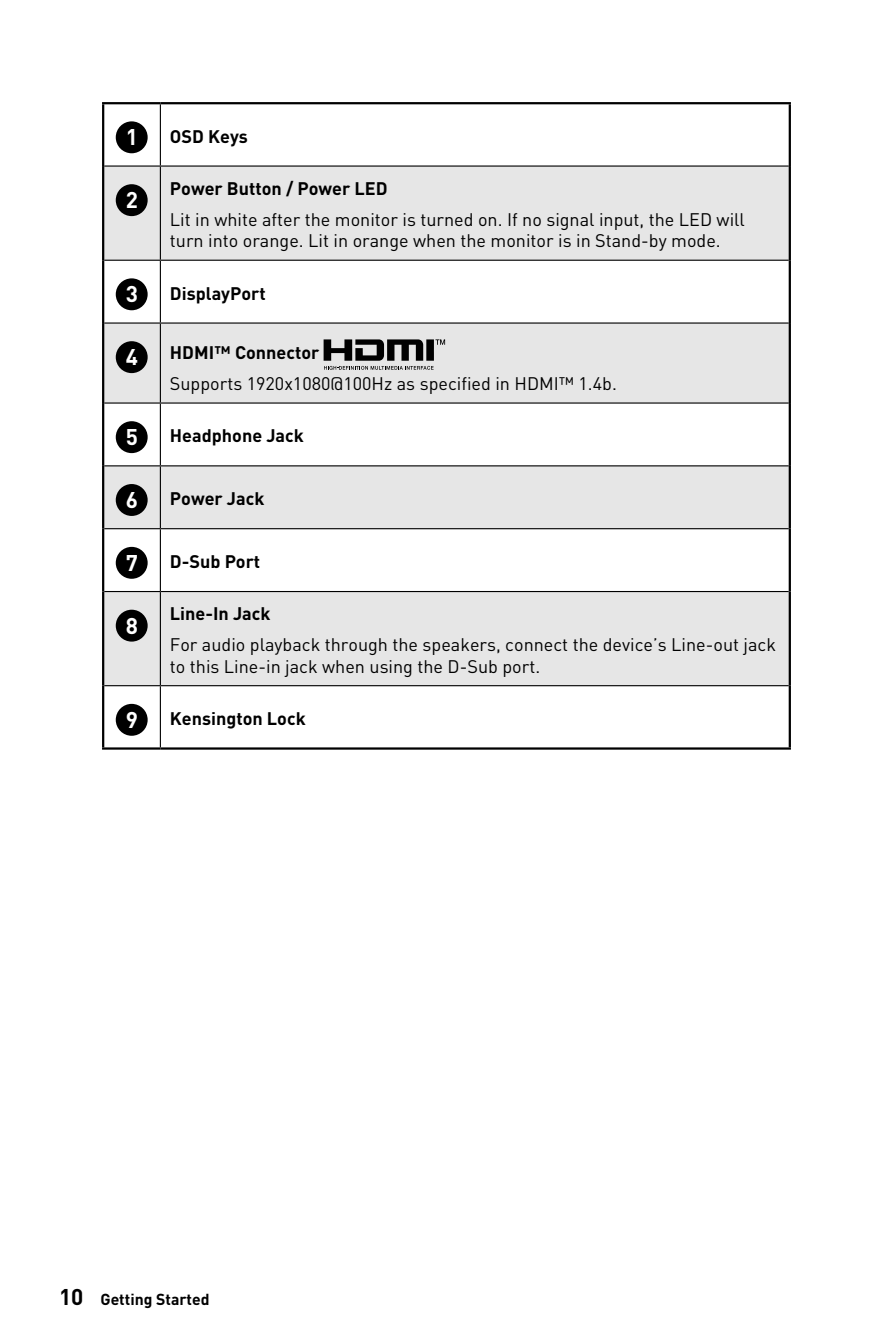
<style>
.page{position:relative;width:893px;height:1340px;background:#fff}
.page>*{position:absolute;margin:0;border:0;box-sizing:border-box;transform-origin:0 0}
.Number{font:700 22.5px "MSI Din Pro Noto CJK";color:#fff}
.Text{font:18px/21.6px "MSI Din Pro Noto CJK";color:#000}
.Title_4{font:700 18px "MSI Din Pro Noto CJK";color:#000}
.t1{font:700 15.75px "MSI Din Pro Noto CJK";color:#000}
.s1{font-size:22.5px}
</style>
<div class="page">
<svg style="left:104px;top:167px;width:685px;height:518px;fill:#e6e6e6"></svg>
<hr style="left:104px;top:165px;width:56px;height:2px;background:#000">
<hr style="left:160px;top:165px;width:629px;height:2px;background:#000">
<hr style="left:104px;top:260px;width:56px;height:1px;background:#000">
<hr style="left:160px;top:260px;width:629px;height:1px;background:#000">
<hr style="left:104px;top:322px;width:56px;height:1px;background:#000">
<hr style="left:160px;top:322px;width:629px;height:1px;background:#000">
<hr style="left:104px;top:402px;width:56px;height:1px;background:#000">
<hr style="left:160px;top:402px;width:629px;height:1px;background:#000">
<hr style="left:104px;top:465px;width:56px;height:1px;background:#000">
<hr style="left:160px;top:465px;width:629px;height:1px;background:#000">
<hr style="left:104px;top:528px;width:56px;height:1px;background:#000">
<hr style="left:160px;top:528px;width:629px;height:1px;background:#000">
<hr style="left:104px;top:591px;width:56px;height:1px;background:#000">
<hr style="left:160px;top:591px;width:629px;height:1px;background:#000">
<hr style="left:104px;top:685px;width:56px;height:1px;background:#000">
<hr style="left:160px;top:685px;width:629px;height:1px;background:#000">
<hr style="left:160px;top:104px;width:1px;height:61px;background:#000">
<hr style="left:160px;top:167px;width:1px;height:93px;background:#000">
<hr style="left:160px;top:261px;width:1px;height:61px;background:#000">
<hr style="left:160px;top:323px;width:1px;height:79px;background:#000">
<hr style="left:160px;top:403px;width:1px;height:62px;background:#000">
<hr style="left:102px;top:104px;width:2px;height:62px;background:#000">
<hr style="left:789px;top:104px;width:2px;height:62px;background:#000">
<hr style="left:102px;top:166px;width:2px;height:94px;background:#000">
<hr style="left:789px;top:166px;width:2px;height:94px;background:#000">
<hr style="left:102px;top:260px;width:2px;height:63px;background:#000">
<hr style="left:789px;top:260px;width:2px;height:63px;background:#000">
<hr style="left:102px;top:323px;width:2px;height:80px;background:#000">
<hr style="left:789px;top:323px;width:2px;height:80px;background:#000">
<hr style="left:102px;top:403px;width:2px;height:63px;background:#000">
<hr style="left:789px;top:403px;width:2px;height:63px;background:#000">
<hr style="left:102px;top:466px;width:2px;height:62px;background:#000">
<hr style="left:789px;top:466px;width:2px;height:62px;background:#000">
<hr style="left:102px;top:528px;width:2px;height:63px;background:#000">
<hr style="left:789px;top:528px;width:2px;height:63px;background:#000">
<hr style="left:102px;top:591px;width:2px;height:94px;background:#000">
<hr style="left:789px;top:591px;width:2px;height:94px;background:#000">
<hr style="left:102px;top:685px;width:2px;height:62px;background:#000">
<hr style="left:789px;top:685px;width:2px;height:62px;background:#000">
<hr style="left:102px;top:102px;width:58px;height:2px;background:#000">
<hr style="left:160px;top:102px;width:631px;height:2px;background:#000">
<hr style="left:102px;top:747px;width:58px;height:2px;background:#000">
<hr style="left:160px;top:747px;width:631px;height:2px;background:#000">
<hr style="left:160px;top:466px;width:1px;height:62px;background:#000">
<hr style="left:160px;top:529px;width:1px;height:62px;background:#000">
<hr style="left:160px;top:592px;width:1px;height:93px;background:#000">
<hr style="left:160px;top:686px;width:1px;height:61px;background:#000">
<div style="left:117px;top:123px;width:29px;height:29px;background:#000;border-radius:50%"></div>
<div style="left:116px;top:121px;width:32px;height:32px;border:3px solid #000;border-radius:50%"></div>
<div style="left:117px;top:186px;width:29px;height:28px;background:#000;border-radius:50%"></div>
<div style="left:116px;top:184px;width:32px;height:32px;border:3px solid #000;border-radius:50%"></div>
<div style="left:117px;top:280px;width:29px;height:29px;background:#000;border-radius:50%"></div>
<div style="left:116px;top:278px;width:32px;height:32px;border:3px solid #000;border-radius:50%"></div>
<div style="left:117px;top:343px;width:29px;height:28px;background:#000;border-radius:50%"></div>
<div style="left:116px;top:341px;width:32px;height:32px;border:3px solid #000;border-radius:50%"></div>
<svg style="left:324px;top:339px;width:121px;height:31px;background:#7d7d7d"></svg>
<div style="left:117px;top:423px;width:29px;height:28px;background:#000;border-radius:50%"></div>
<div style="left:116px;top:421px;width:32px;height:32px;border:3px solid #000;border-radius:50%"></div>
<div style="left:117px;top:485px;width:29px;height:29px;background:#000;border-radius:50%"></div>
<div style="left:116px;top:484px;width:32px;height:32px;border:3px solid #000;border-radius:50%"></div>
<div style="left:117px;top:548px;width:29px;height:29px;background:#000;border-radius:50%"></div>
<div style="left:116px;top:547px;width:32px;height:32px;border:3px solid #000;border-radius:50%"></div>
<div style="left:117px;top:611px;width:29px;height:29px;background:#000;border-radius:50%"></div>
<div style="left:116px;top:609px;width:32px;height:32px;border:3px solid #000;border-radius:50%"></div>
<div style="left:117px;top:705px;width:29px;height:29px;background:#000;border-radius:50%"></div>
<div style="left:116px;top:704px;width:32px;height:31px;border:3px solid #000;border-radius:50%"></div>
<p class="Number" style="left:126px;top:124px;width:14px">1</p>
<p class="Title_4" style="left:170px;top:126px;width:80px">OSD Keys</p>
<p class="Number" style="left:126px;top:187px;width:14px">2</p>
<p class="Title_4" style="left:170px;top:178px;width:219px">Power Button / Power LED</p>
<p class="Text" style="left:170px;top:209px;width:576px">Lit in white after the monitor is turned on. If no signal input, the LED will turn into orange. Lit in orange when the monitor is in Stand-by mode.</p>
<p class="Number" style="left:126px;top:281px;width:14px">3</p>
<p class="Title_4" style="left:170px;top:283px;width:97px">DisplayPort</p>
<p class="Number" style="left:126px;top:344px;width:14px">4</p>
<p class="Title_4" style="left:170px;top:342px;width:151px">HDMI™ Connector</p>
<p class="Text" style="left:170px;top:373px;width:448px">Supports 1920x1080@100Hz as specified in HDMI™ 1.4b.</p>
<p class="Number" style="left:126px;top:424px;width:14px">5</p>
<p class="Title_4" style="left:170px;top:425px;width:135px">Headphone Jack</p>
<p class="Number" style="left:126px;top:487px;width:14px">6</p>
<p class="Title_4" style="left:170px;top:488px;width:96px">Power Jack</p>
<p class="Number" style="left:126px;top:550px;width:14px">7</p>
<p class="Title_4" style="left:170px;top:551px;width:92px">D-Sub Port</p>
<p class="Number" style="left:126px;top:613px;width:14px">8</p>
<p class="Title_4" style="left:170px;top:603px;width:102px">Line-In Jack</p>
<p class="Text" style="left:170px;top:634px;width:608px">For audio playback through the speakers, connect the device’s Line-out jack to this Line-in jack when using the D-Sub port.</p>
<p class="Number" style="left:126px;top:707px;width:14px">9</p>
<p class="Title_4" style="left:170px;top:708px;width:137px">Kensington Lock</p>
<p class="t1" style="left:59px;top:1289px;width:152px"><span class="s1">10</span> Getting Started</p>
</div>
